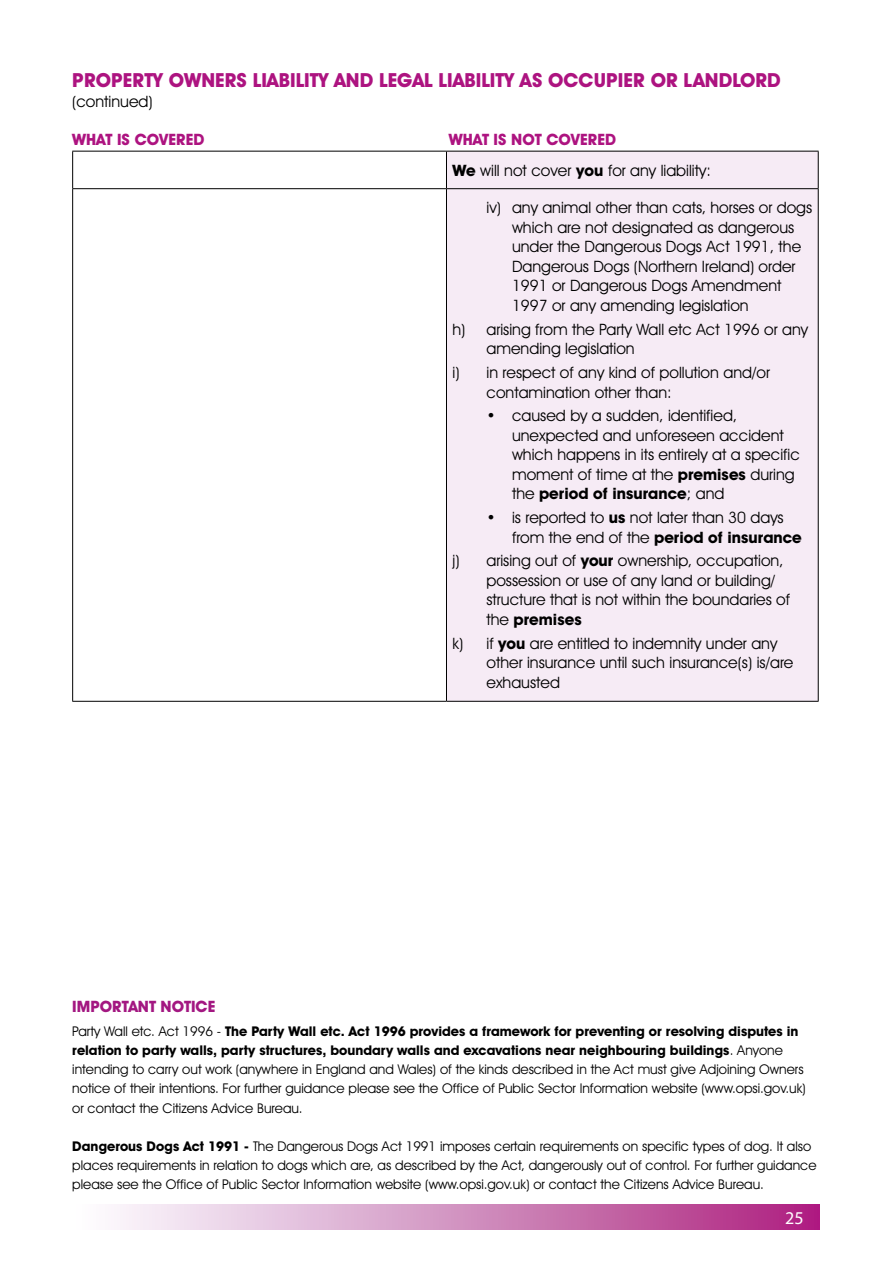
<style>
.page{position:relative;width:893px;height:1263px;background:#fff}
.page>*{position:absolute;margin:0;border:0;box-sizing:border-box;transform-origin:0 0}
.t1{font:700 19.5px "Avant Garde IT Cby BT";color:#ad1380}
.t2{font:18px "Myriad";color:#fff}
.t3{font:15.75px/19.5px "Avant Garde IT Cby BT";color:#000}
.t4{font:700 15.75px "Avant Garde IT Cby BT";color:#a31781}
.t5{font:700 15.75px "Avant Garde IT Cby BT";color:#ad1380}
.t6{font:13.5px/19.2px "Avant Garde IT Cby BT";color:#000}
.s1{font-weight:700;color:#ad1380}
.s2{font-weight:700}
</style>
<div class="page">
<div style="left:72px;top:1205px;width:747px;height:25px;background:linear-gradient(to right,#fdffff,#ac227f)"></div>
<div style="left:447px;top:152px;width:371px;height:549px;background:#f6ebf5"></div>
<hr style="left:72px;top:151px;width:374px;height:1px;background:#000">
<hr style="left:72px;top:152px;width:1px;height:36px;background:#000">
<hr style="left:446px;top:151px;width:373px;height:1px;background:#000">
<hr style="left:446px;top:152px;width:1px;height:36px;background:#000">
<hr style="left:818px;top:152px;width:1px;height:36px;background:#000">
<hr style="left:72px;top:188px;width:374px;height:1px;background:#000">
<hr style="left:72px;top:189px;width:1px;height:512px;background:#000">
<hr style="left:446px;top:188px;width:373px;height:1px;background:#000">
<hr style="left:446px;top:189px;width:1px;height:512px;background:#000">
<hr style="left:818px;top:189px;width:1px;height:512px;background:#000">
<hr style="left:72px;top:701px;width:374px;height:1px;background:#000">
<hr style="left:446px;top:701px;width:373px;height:1px;background:#000">
<p class="t1" style="left:72px;top:68px;width:710px">PROPERTY OWNERS LIABILITY AND LEGAL LIABILITY AS OCCUPIER OR LANDLORD</p>
<p class="t3" style="left:72px;top:91px;width:82px">(continued)</p>
<p class="t5" style="left:72px;top:130px;width:134px">WHAT IS COVERED</p>
<p class="t3" style="left:449px;top:123px;width:264px;line-height:31.2px"><span class="s1">WHAT IS NOT COVERED<br></span><span class="s2">We</span> will not cover <span class="s2">you</span> for any liability:</p>
<p class="t3" style="left:512px;top:198px;width:302px;text-indent:-26px">iv) any animal other than cats, horses or dogs which are not designated as dangerous under the Dangerous Dogs Act 1991, the Dangerous Dogs (Northern Ireland) order 1991 or Dangerous Dogs Amendment 1997 or any amending legislation</p>
<p class="t3" style="left:486px;top:319px;width:323px;text-indent:-34px">h) arising from the Party Wall etc Act 1996 or any amending legislation</p>
<p class="t3" style="left:486px;top:362px;width:285px;text-indent:-34px">i) in respect of any kind of pollution and/or contamination other than:</p>
<p class="t3" style="left:512px;top:406px;width:290px;text-indent:-26px">• caused by a sudden, identified, unexpected and unforeseen accident which happens in its entirely at a specific moment of time at the <span class="s2">premises</span> during the <span class="s2">period of insurance</span>; and</p>
<p class="t3" style="left:512px;top:507px;width:291px;text-indent:-26px">• is reported to <span class="s2">us</span> not later than 30 days from the end of the <span class="s2">period of insurance</span></p>
<p class="t3" style="left:486px;top:551px;width:305px;text-indent:-34px">j) arising out of <span class="s2">your</span> ownership, occupation, possession or use of any land or building/ structure that is not within the boundaries of the <span class="s2">premises</span></p>
<p class="t3" style="left:486px;top:633px;width:308px;text-indent:-34px">k) if <span class="s2">you</span> are entitled to indemnity under any other insurance until such insurance(s) is/are exhausted</p>
<p class="t4" style="left:72px;top:997px;width:145px">IMPORTANT NOTICE</p>
<p class="t6" style="left:72px;top:1021px;width:735px">Party Wall etc. Act 1996 - <span class="s2">The Party Wall etc. Act 1996 provides a framework for preventing or resolving disputes in relation to party walls, party structures, boundary walls and excavations near neighbouring buildings</span>. Anyone intending to carry out work (anywhere in England and Wales) of the kinds described in the Act must give Adjoining Owners notice of their intentions. For further guidance please see the Office of Public Sector Information website (www.opsi.gov.uk) or contact the Citizens Advice Bureau.</p>
<p class="t6" style="left:72px;top:1136px;width:746px"><span class="s2">Dangerous Dogs Act 1991 -</span> The Dangerous Dogs Act 1991 imposes certain requirements on specific types of dog. It also places requirements in relation to dogs which are, as described by the Act, dangerously out of control. For further guidance please see the Office of Public Sector Information website (www.opsi.gov.uk) or contact the Citizens Advice Bureau.</p>
<p class="t2" style="left:785px;top:1209px;width:20px">25</p>
</div>
